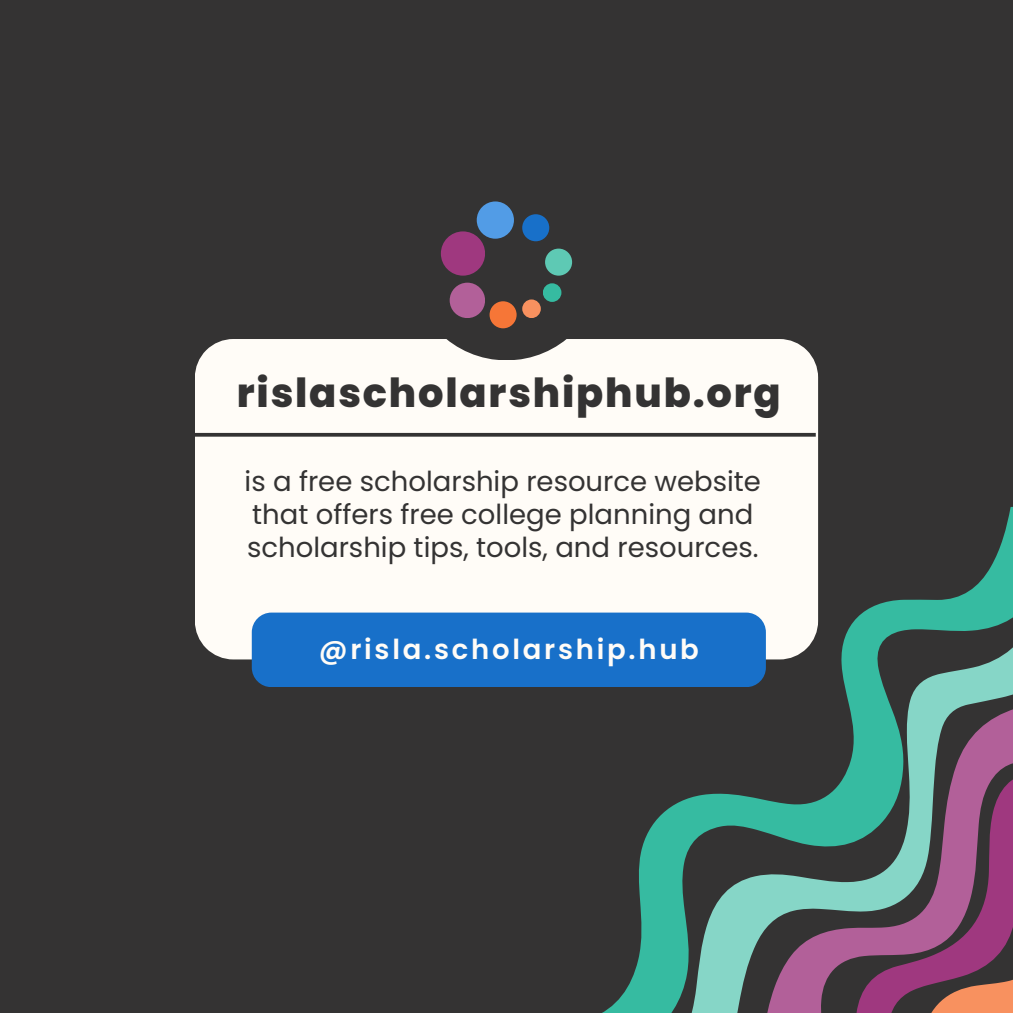
<style>
.page{position:relative;width:1013px;height:1013px;background:#fff}
.page>*{position:absolute;margin:0;border:0;box-sizing:border-box;transform-origin:0 0}
.t1{font:800 40px "Poppins";letter-spacing:.045em;color:#343333}
.t2{font:27.5px/32.8px "Poppins";color:#343333}
.t3{font:600 27.5px "Poppins";letter-spacing:.1em;color:#fffcf7}
</style>
<div class="page">
<div style="left:0;top:0;width:1012px;height:1012px;background:#343333"></div>
<div style="left:195px;top:339px;width:623px;height:320px;background:#fffcf7"></div>
<div style="left:252px;top:612px;width:514px;height:75px;background:#1870c9;border-radius:20px"></div>
<div style="left:411px;top:169px;width:191px;height:191px;background:#343333;border-radius:50%"></div>
<div style="left:441px;top:231px;width:44px;height:45px;background:#9f387f;border-radius:50%"></div>
<div style="left:449px;top:283px;width:36px;height:35px;background:#b26099;border-radius:50%"></div>
<div style="left:489px;top:301px;width:27px;height:27px;background:#f67637;border-radius:50%"></div>
<div style="left:522px;top:299px;width:19px;height:19px;background:#f8915f;border-radius:50%"></div>
<div style="left:543px;top:283px;width:18px;height:19px;background:#36bba1;border-radius:50%"></div>
<div style="left:545px;top:248px;width:27px;height:28px;background:#5ec9b4;border-radius:50%"></div>
<div style="left:522px;top:214px;width:27px;height:27px;background:#1870c9;border-radius:50%"></div>
<div style="left:476px;top:201px;width:38px;height:38px;background:#529ce6;border-radius:50%"></div>
<hr style="left:195px;top:433px;width:620px;height:3px;background:#343333">
<svg style="left:530px;top:506px;width:482px;height:506px"></svg>
<h1 class="t1" style="left:237px;top:365px;width:545px">rislascholarshiphub.org</h1>
<p class="t2" style="left:244px;top:465px;width:518px">is a free scholarship resource website that offers free college planning and scholarship tips, tools, and resources.</p>
<p class="t3" style="left:319px;top:630px;width:382px">@risla.scholarship.hub</p>
</div>
